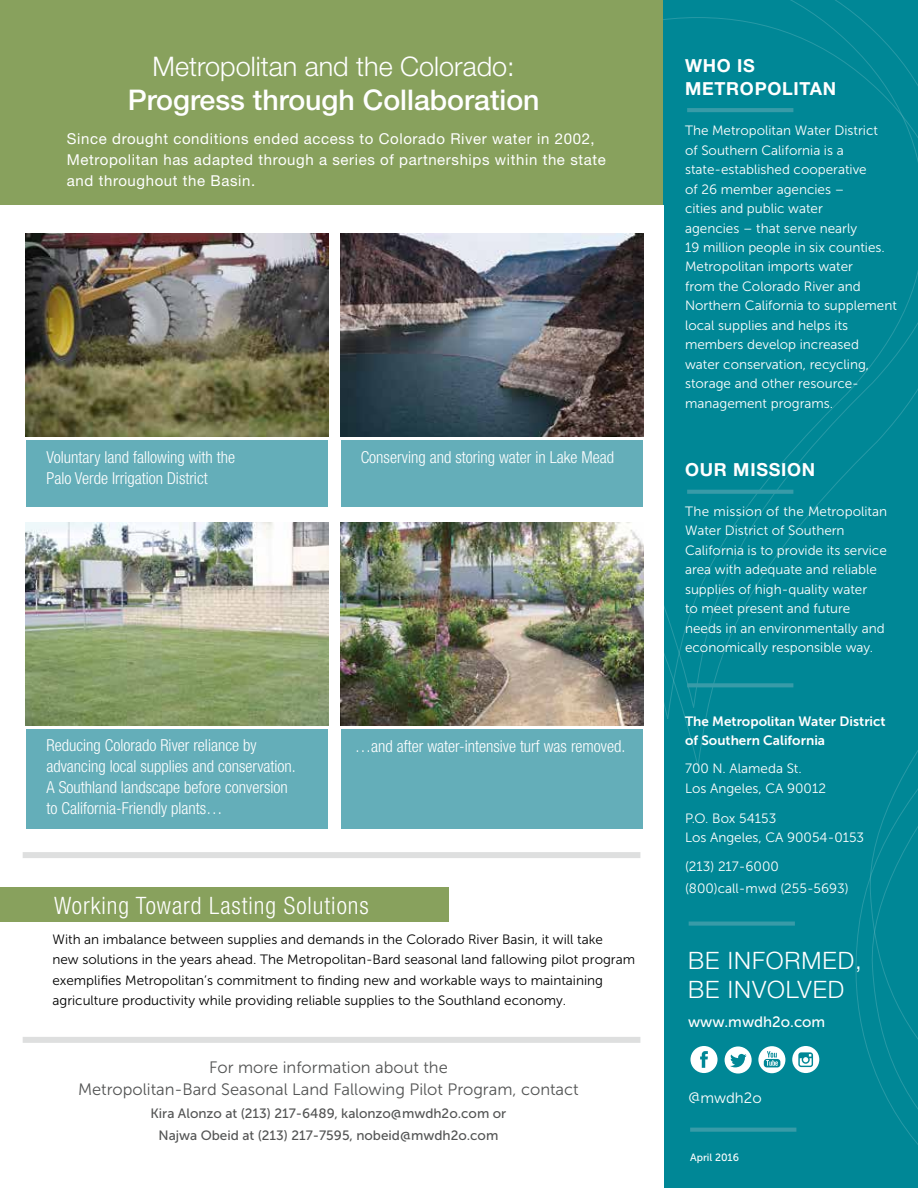
<style>
.page{position:relative;width:918px;height:1188px;background:#fff}
.page>*{position:absolute;margin:0;border:0;box-sizing:border-box;transform-origin:0 0}
.t1{font:500 28.5px "Helvetica Neue";color:#fff}
.t2{font:300 27px "Helvetica Neue";color:#fff}
.t3{font:300 condensed 24px "Helvetica Neue";letter-spacing:.04em;color:#fff}
.t4{font:300 24px/28.8px "Helvetica Neue";letter-spacing:.04em;color:#fff}
.t5{font:700 18px/22.8px "Helvetica Neue";letter-spacing:.04em;color:#fff}
.t6{font:300 condensed 16.5px/21px "Helvetica Neue";color:#fff}
.t7{font:16.5px/22.5px "Museo Sans 300";color:#535454;text-align:center}
.t8{font:15px/21px "Helvetica Neue";letter-spacing:.04em;color:#fff}
.t9{font:15px "Museo Sans 500";color:#fff}
.t10{font:15px "Museo Sans 300";color:#fff}
.t11{font:13.5px/19.5px "Museo Sans 300";color:#fff}
.t12{font:13.5px/20.2px "Museo Sans 300";color:#000}
.t13{font:13.5px/22.5px "Museo Sans 500";color:#535454;text-align:center}
.t14{font:13.5px/19.5px "Museo Sans 700";color:#fff}
.t15{font:10.5px "Museo Sans 500";color:#fff}
</style>
<div class="page">
<div style="left:650px;top:0;width:268px;height:1188px;background:#008796"></div>
<svg style="left:663px;top:0;width:255px;height:720px"></svg>
<svg style="left:854px;top:679px;width:64px;height:466px"></svg>
<svg style="left:690px;top:1046px;width:28px;height:27px"></svg>
<svg style="left:725px;top:1046px;width:27px;height:28px"></svg>
<svg style="left:758px;top:1046px;width:27px;height:27px"></svg>
<svg style="left:792px;top:1046px;width:27px;height:27px"></svg>
<hr style="left:687px;top:108px;width:106px;height:4px;background:#389ba8">
<hr style="left:687px;top:490px;width:106px;height:4px;background:#389ba8">
<svg style="left:687px;top:683px;width:106px;height:4px"></svg>
<svg style="left:689px;top:922px;width:106px;height:4px"></svg>
<svg style="left:690px;top:1128px;width:106px;height:4px"></svg>
<div style="left:0;top:0;width:663px;height:234px;background:#88a15d"></div>
<div style="left:0;top:205px;width:664px;height:983px;background:#fff"></div>
<div style="left:0;top:887px;width:448px;height:34px;background:#88a15d"></div>
<div style="left:23px;top:852px;width:617px;height:6px;background:#dedfdf"></div>
<div style="left:23px;top:1037px;width:617px;height:6px;background:#dedfdf"></div>
<img style="left:26px;top:234px;width:302px;height:202px">
<img style="left:26px;top:523px;width:302px;height:203px">
<img style="left:341px;top:233px;width:302px;height:203px">
<img style="left:341px;top:523px;width:302px;height:203px">
<div style="left:27px;top:440px;width:301px;height:67px;background:#64aeb9"></div>
<div style="left:27px;top:729px;width:301px;height:99px;background:#64aeb9"></div>
<div style="left:341px;top:440px;width:302px;height:67px;background:#64aeb9"></div>
<div style="left:341px;top:729px;width:302px;height:99px;background:#64aeb9"></div>
<h2 class="t2" style="left:153px;top:50px;width:364px">Metropolitan and the Colorado:</h2>
<h1 class="t1" style="left:128px;top:83px;width:413px">Progress through Collaboration</h1>
<p class="t8" style="left:67px;top:128px;width:540px">Since drought conditions ended access to Colorado River water in 2002,<br>Metropolitan has adapted through a series of partnerships within the state and throughout the Basin.</p>
<p class="t6" style="left:46px;top:447px;width:190px">Voluntary land fallowing with the<br>Palo Verde Irrigation District</p>
<p class="t6" style="left:361px;top:447px;width:255px">Conserving and storing water in Lake Mead</p>
<p class="t6" style="left:46px;top:734px;width:251px">Reducing Colorado River reliance by advancing local supplies and conservation.<br>A Southland landscape before conversion to California-Friendly plants…</p>
<p class="t6" style="left:355px;top:736px;width:272px">…and after water-intensive turf was removed.</p>
<h3 class="t3" style="left:54px;top:891px;width:316px">Working Toward Lasting Solutions</h3>
<p class="t12" style="left:52px;top:929px;width:584px">With an imbalance between supplies and demands in the Colorado River Basin, it will take<br>new solutions in the years ahead. The Metropolitan-Bard seasonal land fallowing pilot program exemplifies Metropolitan’s commitment to finding new and workable ways to maintaining agriculture productivity while providing reliable supplies to the Southland economy.</p>
<p class="t7" style="left:78px;top:1056px;width:502px">For more information about the<br>Metropolitan-Bard Seasonal Land Fallowing Pilot Program, contact</p>
<p class="t13" style="left:151px;top:1102px;width:357px">Kira Alonzo at (213) 217-6489, kalonzo@mwdh2o.com or<br>Najwa Obeid at (213) 217-7595, nobeid@mwdh2o.com</p>
<h3 class="t5" style="left:685px;top:54px;width:153px">WHO IS<br>METROPOLITAN</h3>
<p class="t11" style="left:685px;top:121px;width:213px">The Metropolitan Water District<br>of Southern California is a state-established cooperative<br>of 26 member agencies –<br>cities and public water<br>agencies – that serve nearly<br>19 million people in six counties.<br>Metropolitan imports water<br>from the Colorado River and<br>Northern California to supplement local supplies and helps its members develop increased<br>water conservation, recycling, storage and other resource&shy;management programs.</p>
<h3 class="t5" style="left:685px;top:458px;width:132px">OUR MISSION</h3>
<p class="t11" style="left:685px;top:501px;width:203px">The mission of the Metropolitan<br>Water District of Southern<br>California is to provide its service area with adequate and reliable supplies of high-quality water<br>to meet present and future needs in an environmentally and economically responsible way.</p>
<p class="t14" style="left:685px;top:711px;width:202px">The Metropolitan Water District of Southern California</p>
<p class="t11" style="left:685px;top:759px;width:142px">700 N. Alameda St.<br>Los Angeles, CA 90012</p>
<p class="t11" style="left:685px;top:809px;width:181px">P.O. Box 54153<br>Los Angeles, CA 90054-0153</p>
<p class="t11" style="left:685px;top:855px;width:165px;line-height:22.5px">(213) 217-6000 (800)call-mwd (255-5693)</p>
<h3 class="t4" style="left:688px;top:945px;width:175px">BE INFORMED,<br>BE INVOLVED</h3>
<p class="t9" style="left:688px;top:1013px;width:139px">www.mwdh2o.com</p>
<p class="t10" style="left:688px;top:1089px;width:75px">@mwdh2o</p>
<p class="t15" style="left:690px;top:1151px;width:50px">April 2016</p>
</div>
